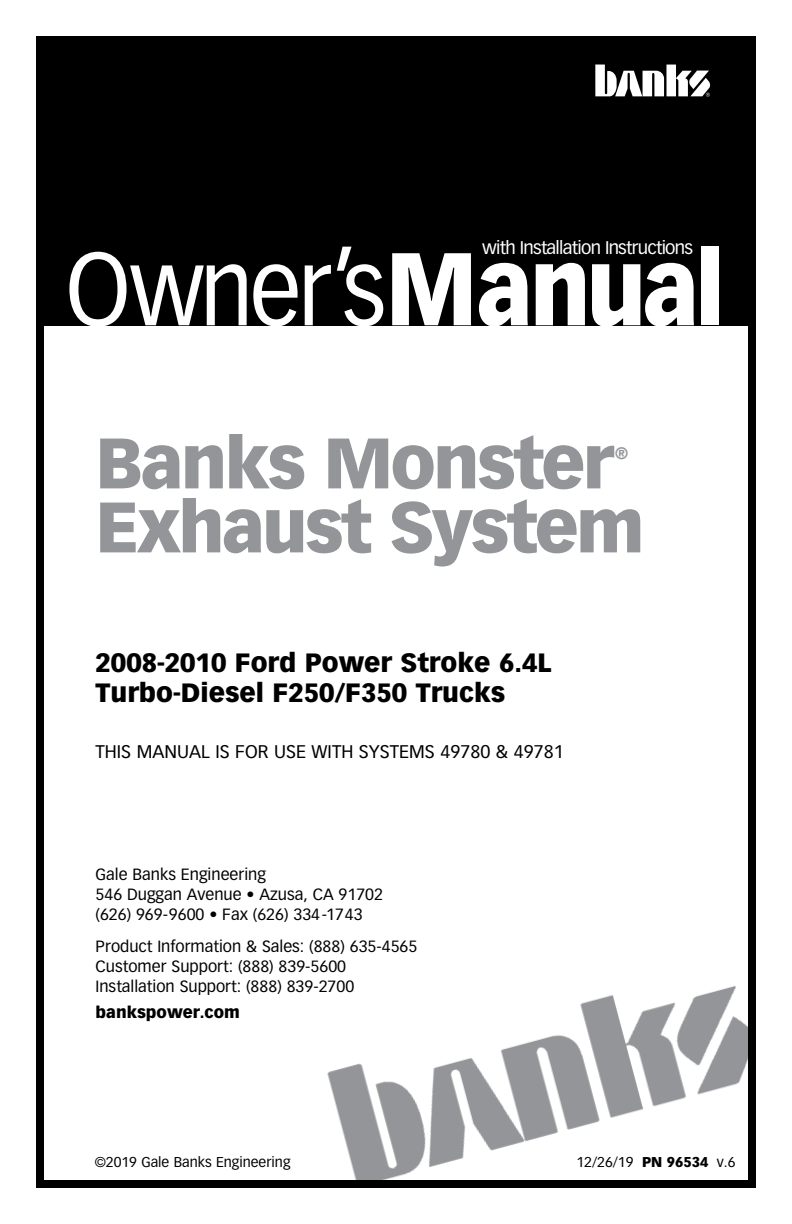
<style>
.page{position:relative;width:792px;height:1224px;background:#fff}
.page>*{position:absolute;margin:0;border:0;box-sizing:border-box;transform-origin:0 0}
.t1{font:101.2px "Vectora LT Std";letter-spacing:-.035em;color:#fff;scale:.91 1}
.t2{font:900 70px "Vectora LT Std";letter-spacing:-.04em;color:#939598}
.t3{font:900 26px/30px "Vectora LT Std";color:#000}
.t4{font:18px "Vectora LT Std";color:#000}
.t5{font:18px "Vectora LT Std";letter-spacing:-.04em;color:#fff}
.t6{font:900 16.4px "Vectora LT Std";color:#939598}
.t7{font:16px/20px "Vectora LT Std";color:#000}
.t8{font:900 16px "Vectora LT Std";color:#000}
.t9{font:14px "Vectora LT Std";color:#000}
.s1{font-weight:900}
</style>
<div class="page">
<img style="left:327px;top:985px;width:420px;height:194px">
<div style="left:36px;top:36px;width:720px;height:1152px;border:8px solid #000"></div>
<div style="left:36px;top:44px;width:715px;height:281px;background:#000"></div>
<svg style="left:595px;top:65px;width:115px;height:32px"></svg>
<p class="t5" style="left:482px;top:237px;width:212px">with Installation Instructions</p>
<h1 class="t1" style="left:66px;top:230px;width:725px">Owner’s<span class="s1">Manual</span></h1>
<h2 class="t2" style="left:96px;top:420px;width:520px">Banks Monster</h2>
<p class="t6" style="left:615px;top:443px;width:15px">®</p>
<h2 class="t2" style="left:96px;top:484px;width:551px">Exhaust System</h2>
<h3 class="t3" style="left:96px;top:648px;width:457px">2008-2010 Ford Power Stroke 6.4L<br>Turbo-Diesel F250/F350 Trucks</h3>
<p class="t4" style="left:96px;top:741px;width:470px">THIS MANUAL IS FOR USE WITH SYSTEMS 49780 &amp; 49781</p>
<p class="t7" style="left:96px;top:865px;width:289px">Gale Banks Engineering<br>546 Duggan Avenue • Azusa, CA 91702 (626) 969-9600 • Fax (626) 334-1743</p>
<p class="t7" style="left:96px;top:937px;width:323px">Product Information &amp; Sales: (888) 635-4565<br>Customer Support: (888) 839-5600<br>Installation Support: (888) 839-2700</p>
<p class="t8" style="left:96px;top:1003px;width:146px">bankspower.com</p>
<p class="t9" style="left:95px;top:1153px;width:197px">©2019 Gale Banks Engineering</p>
<p class="t9" style="left:576px;top:1153px;width:161px">12/26/19 <span class="s1">PN 96534</span> v.6</p>
</div>
